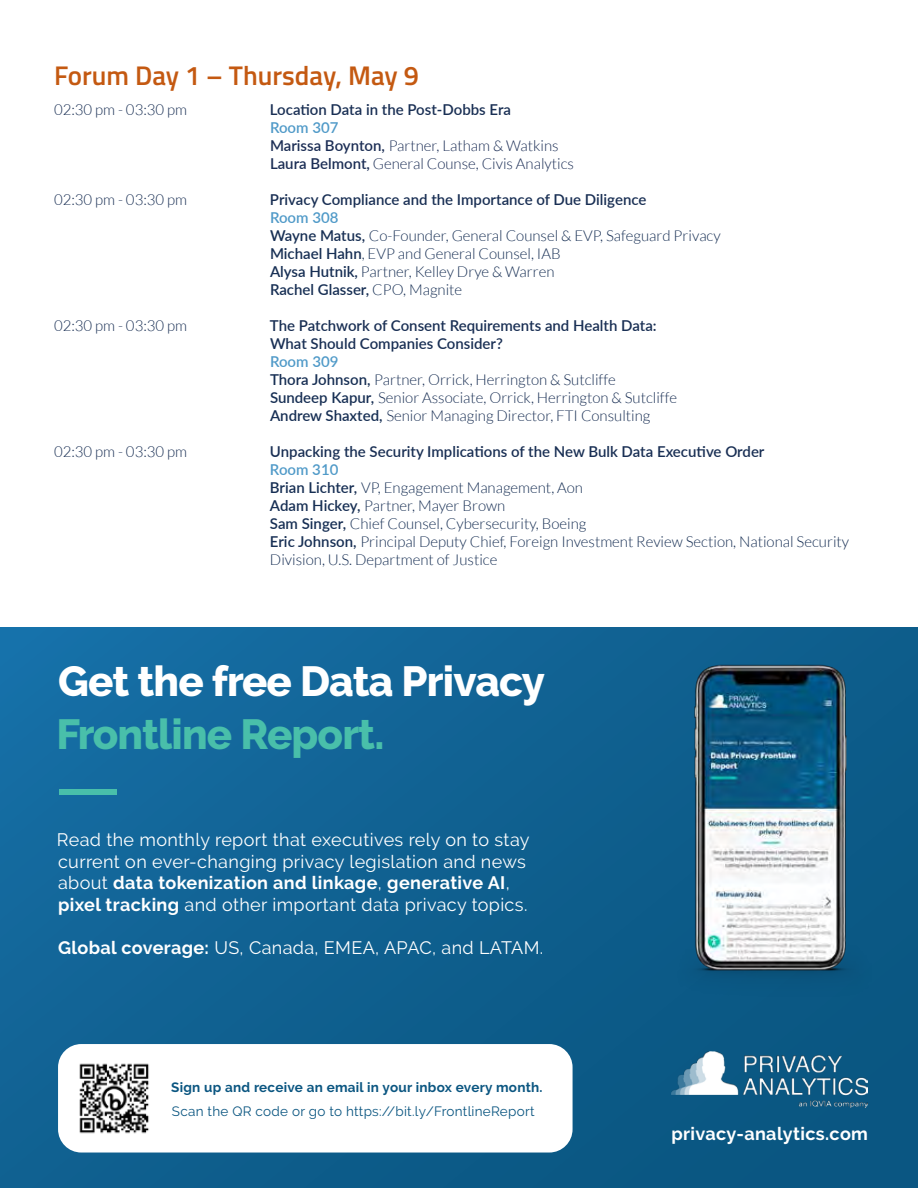
<style>
.page{position:relative;width:918px;height:1188px;background:#fff}
.page>*{position:absolute;margin:0;border:0;box-sizing:border-box;transform-origin:0 0}
.t1{font:800 42px "Raleway";letter-spacing:-.02em;color:#fff}
.t2{font:800 42px "Raleway";letter-spacing:-.02em;color:#49bfaa}
.t3{font:600 27px "Titillium Web";color:#c45911}
.t4{font:18px/21.6px "Raleway";letter-spacing:.02em;color:#fff}
.t5{font:700 18px "Raleway";letter-spacing:.02em;color:#fff}
.t6{font:300 15px/18px "Lato";color:#172f54}
.t7{font:300 15px/18px "Lato";color:#192f54}
.t8{font:600 15px/18px "Lato";color:#192f54}
.t9{font:300 15px/18px "Lato";color:#1c2e55}
.t10{font:13.5px "Raleway";letter-spacing:.02em;color:#0b5681}
.t11{font:700 13.5px "Raleway";letter-spacing:.02em;color:#0b5681}
.s1{font-weight:600;color:#509ac8}
.s2{font-weight:600}
.s3{font-weight:600;color:#172f54}
.s4{color:#172f54}
.s5{font-weight:700}
</style>
<div class="page">
<div style="left:0;top:627px;width:918px;height:561px;background:linear-gradient(to right,#156a9f,#095580)"></div>
<div style="left:59px;top:789px;width:57px;height:6px;background:#49bfaa"></div>
<img style="left:656px;top:631px;width:231px;height:386px">
<div style="left:58px;top:1044px;width:515px;height:109px;background:#fff;border-radius:23px"></div>
<img style="left:79px;top:1063px;width:70px;height:71px">
<img style="left:672px;top:1051px;width:195px;height:57px">
<h2 class="t3" style="left:54px;top:55px;width:366px">Forum Day 1 – Thursday, May 9</h2>
<p class="t7" style="left:54px;top:100px;width:135px">02:30 pm - 03:30 pm</p>
<p class="t8" style="left:270px;top:100px;width:242px">Location Data in the Post-Dobbs Era</p>
<p class="t9" style="left:270px;top:118px;width:306px"><span class="s1">Room 307<br></span><span class="s2">Marissa Boynton,</span> Partner, Latham &amp; Watkins<br><span class="s2">Laura Belmont,</span> General Counse, Civis Analytics</p>
<p class="t7" style="left:54px;top:190px;width:135px">02:30 pm - 03:30 pm</p>
<p class="t8" style="left:270px;top:190px;width:378px">Privacy Compliance and the Importance of Due Diligence</p>
<p class="t6" style="left:270px;top:208px;width:452px"><span class="s1">Room 308<br></span><span class="s2">Wayne Matus,</span> Co-Founder, General Counsel &amp; EVP, Safeguard Privacy <span class="s2">Michael Hahn</span>, EVP and General Counsel, IAB<br><span class="s2">Alysa Hutnik,</span> Partner, Kelley Drye &amp; Warren<br><span class="s2">Rachel Glasser,</span> CPO, Magnite</p>
<p class="t7" style="left:54px;top:317px;width:135px">02:30 pm - 03:30 pm</p>
<p class="t8" style="left:270px;top:316px;width:388px">The Patchwork of Consent Requirements and Health Data:<br>What Should Companies Consider?</p>
<p class="t7" style="left:270px;top:353px;width:409px"><span class="s1">Room 309<br></span><span class="s3">Thora Johnson,</span> <span class="s4">P</span>artner, Orrick, Herrington &amp; Sutcliffe <span class="s3">Sundeep Kapur,</span> Senior Associate, Orrick, Herrington &amp; Sutcliffe <span class="s3">Andrew Shaxted,</span> Senior Managing Director, FTI Consulting</p>
<p class="t7" style="left:54px;top:443px;width:135px">02:30 pm - 03:30 pm</p>
<p class="t8" style="left:270px;top:442px;width:496px">Unpacking the Security Implications of the New Bulk Data Executive Order</p>
<p class="t6" style="left:270px;top:461px;width:581px"><span class="s1">Room 310<br></span><span class="s2">Brian Lichter,</span> VP, Engagement Management, Aon<br><span class="s2">Adam Hickey,</span> Partner, Mayer Brown<br><span class="s2">Sam Singer,</span> Chief Counsel, Cybersecurity, Boeing<br><span class="s2">Eric Johnson,</span> Principal Deputy Chief, Foreign Investment Review Section, National Security Division, U.S. Department of Justice</p>
<h1 class="t1" style="left:58px;top:658px;width:488px">Get the free Data Privacy</h1>
<h1 class="t2" style="left:57px;top:710px;width:329px">Frontline Report.</h1>
<p class="t4" style="left:57px;top:829px;width:474px">Read the monthly report that executives rely on to stay current on ever-changing privacy legislation and news about <span class="s5">data tokenization and linkage</span>, <span class="s5">generative AI</span>, <span class="s5">pixel tracking</span> and other important data privacy topics.</p>
<p class="t4" style="left:58px;top:937px;width:487px"><span class="s5">Global coverage:</span> US, Canada, EMEA, APAC, and LATAM.</p>
<p class="t11" style="left:171px;top:1079px;width:373px">Sign up and receive an email in your inbox every month.</p>
<p class="t10" style="left:172px;top:1103px;width:364px">Scan the QR code or go to https://bit.ly/FrontlineReport</p>
<p class="t5" style="left:671px;top:1124px;width:198px">privacy-analytics.com</p>
</div>
